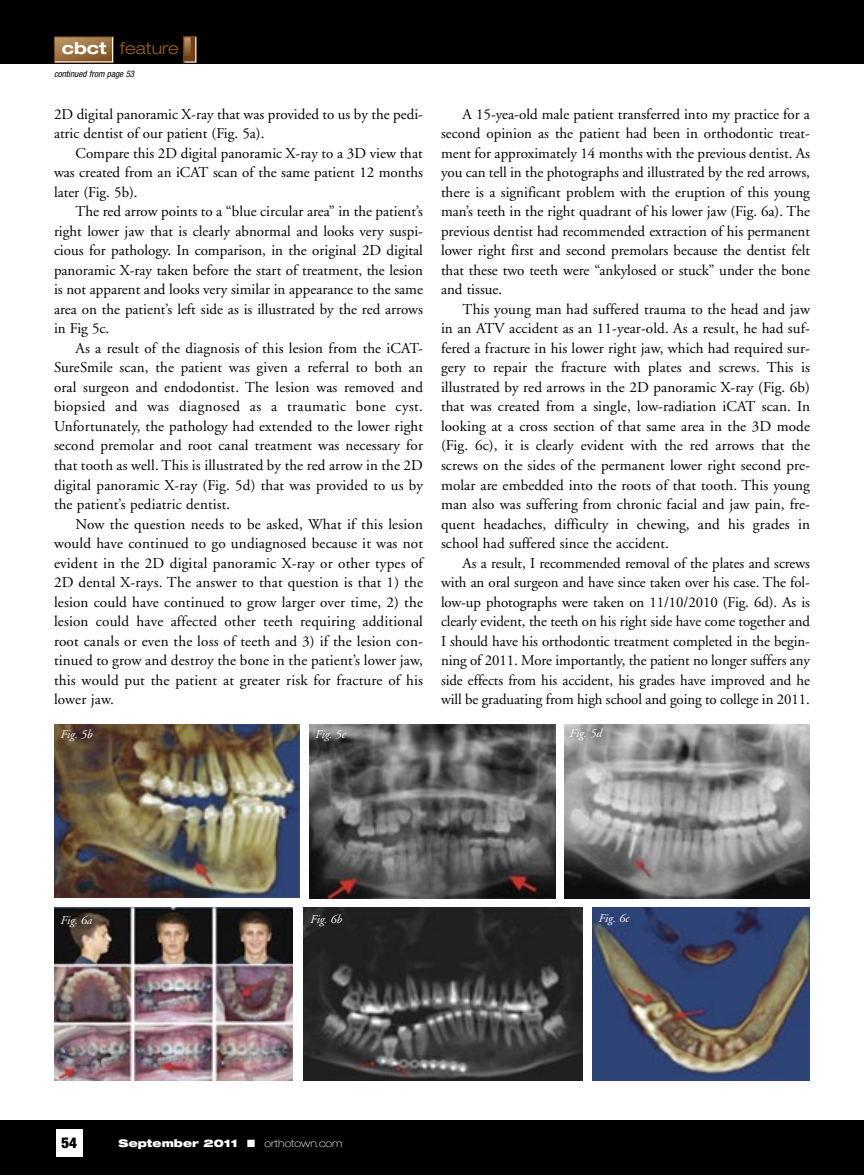
<style>
.page{position:relative;width:864px;height:1175px;background:#fff}
.page>*{position:absolute;margin:0;border:0;box-sizing:border-box;transform-origin:0 0}
.t1{font:300 expanded 16.5px "Helvetica Neue";color:#9d6116}
.t2{font:15px/19.5px "Adobe Garamond";color:#000;text-align:justify}
.t3{font:900 condensed 15px "Helvetica Neue";color:#000}
.t4{font:italic 12px "Adobe Garamond";color:#fff}
.t5{font:900 expanded 10.5px "Helvetica Neue";color:#fff}
.t6{font:italic condensed 9px "Helvetica Neue";color:#000}
.s1{font-weight:700;color:#fff}
.s2{font-weight:100}
</style>
<div class="page">
<div style="left:0;top:1120px;width:864px;height:54px;background:#000"></div>
<div style="left:0;top:0;width:864px;height:63px;background:#000"></div>
<div style="left:54px;top:36px;width:60px;height:27px;border:1px solid #713f0f"></div>
<svg style="left:54px;top:37px;width:59px;height:26px;background:#9f764a"></svg>
<div style="left:56px;top:1129px;width:27px;height:27px;background:#fff"></div>
<svg style="left:183px;top:36px;width:14px;height:27px"></svg>
<div style="left:183px;top:36px;width:9px;height:21px;border:1px solid #713f0f"></div>
<svg style="left:184px;top:37px;width:12px;height:26px"></svg>
<img style="left:54px;top:725px;width:245px;height:172px">
<img style="left:310px;top:724px;width:245px;height:174px">
<img style="left:565px;top:724px;width:245px;height:174px">
<img style="left:54px;top:907px;width:239px;height:173px">
<img style="left:304px;top:907px;width:279px;height:173px">
<img style="left:592px;top:907px;width:218px;height:173px">
<p class="t1" style="left:62px;top:42px;width:118px"><span class="s1">cbct</span> feature</p>
<p class="t6" style="left:54px;top:71px;width:84px">continued from page 53</p>
<p class="t2" style="left:54px;top:106px;width:371px">2D digital panoramic X-ray that was provided to us by the pedi&shy;atric dentist of our patient (Fig. 5a).</p>
<p class="t2" style="left:54px;top:145px;width:370px;text-indent:22px">Compare this 2D digital panoramic X-ray to a 3D view that was created from an iCAT scan of the same patient 12 months later (Fig. 5b).</p>
<p class="t2" style="left:54px;top:203px;width:371px;text-indent:22px">The red arrow points to a “blue circular area” in the patient’s right lower jaw that is clearly abnormal and looks very suspi&shy;cious for pathology. In comparison, in the original 2D digital panoramic X-ray taken before the start of treatment, the lesion is not apparent and looks very similar in appearance to the same area on the patient’s left side as is illustrated by the red arrows in Fig 5c.</p>
<p class="t2" style="left:54px;top:340px;width:371px;text-indent:22px">As a result of the diagnosis of this lesion from the iCAT-SureSmile scan, the patient was given a referral to both an oral surgeon and endodontist. The lesion was removed and biopsied and was diagnosed as a traumatic bone cyst.<br>Unfortunately, the pathology had extended to the lower right second premolar and root canal treatment was necessary for that tooth as well. This is illustrated by the red arrow in the 2D digital panoramic X-ray (Fig. 5d) that was provided to us by the patient’s pediatric dentist.</p>
<p class="t2" style="left:54px;top:515px;width:371px;text-indent:22px">Now the question needs to be asked, What if this lesion would have continued to go undiagnosed because it was not evident in the 2D digital panoramic X-ray or other types of 2D dental X-rays. The answer to that question is that 1) the lesion could have continued to grow larger over time, 2) the lesion could have affected other teeth requiring additional root canals or even the loss of teeth and 3) if the lesion con&shy;tinued to grow and destroy the bone in the patient’s lower jaw, this would put the patient at greater risk for fracture of his lower jaw.</p>
<p class="t2" style="left:441px;top:106px;width:371px;text-indent:22px">A 15-yea-old male patient transferred into my practice for a second opinion as the patient had been in orthodontic treat&shy;ment for approximately 14 months with the previous dentist. As you can tell in the photographs and illustrated by the red arrows, there is a significant problem with the eruption of this young man’s teeth in the right quadrant of his lower jaw (Fig. 6a). The previous dentist had recommended extraction of his permanent lower right first and second premolars because the dentist felt that these two teeth were “ankylosed or stuck” under the bone and tissue.</p>
<p class="t2" style="left:441px;top:301px;width:371px;text-indent:22px">This young man had suffered trauma to the head and jaw in an ATV accident as an 11-year-old. As a result, he had suf&shy;fered a fracture in his lower right jaw, which had required sur&shy;gery to repair the fracture with plates and screws. This is illustrated by red arrows in the 2D panoramic X-ray (Fig. 6b) that was created from a single, low-radiation iCAT scan. In looking at a cross section of that same area in the 3D mode (Fig. 6c), it is clearly evident with the red arrows that the screws on the sides of the permanent lower right second pre&shy;molar are embedded into the roots of that tooth. This young man also was suffering from chronic facial and jaw pain, fre&shy;quent headaches, difficulty in chewing, and his grades in school had suffered since the accident.</p>
<p class="t2" style="left:441px;top:554px;width:371px;text-indent:22px">As a result, I recommended removal of the plates and screws with an oral surgeon and have since taken over his case. The fol&shy;low-up photographs were taken on 11/10/2010 (Fig. 6d). As is clearly evident, the teeth on his right side have come together and I should have his orthodontic treatment completed in the begin&shy;ning of 2011. More importantly, the patient no longer suffers any side effects from his accident, his grades have improved and he will be graduating from high school and going to college in 2011.</p>
<p class="t4" style="left:60px;top:729px;width:34px">Fig. 5b</p>
<p class="t4" style="left:315px;top:729px;width:32px">Fig. 5c</p>
<p class="t4" style="left:569px;top:728px;width:34px">Fig. 5d</p>
<p class="t4" style="left:60px;top:915px;width:33px">Fig. 6a</p>
<p class="t4" style="left:310px;top:914px;width:34px">Fig. 6b</p>
<p class="t4" style="left:598px;top:913px;width:32px">Fig. 6c</p>
<p class="t3" style="left:62px;top:1136px;width:17px">54</p>
<p class="t5" style="left:119px;top:1139px;width:225px">September 2011 ■ <span class="s2">orthotown.com</span></p>
</div>
